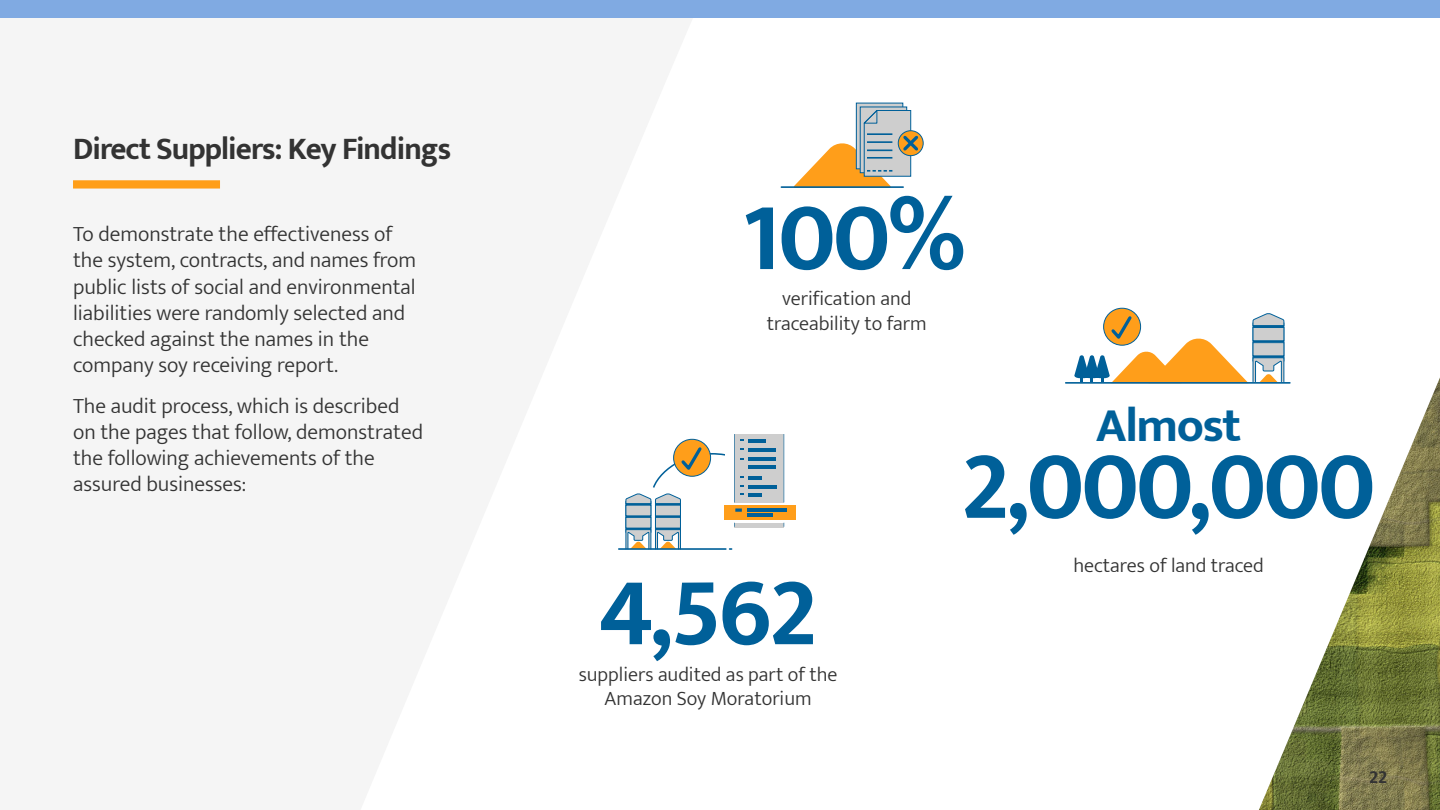
<style>
.page{position:relative;width:1440px;height:810px;background:#fff}
.page>*{position:absolute;margin:0;border:0;box-sizing:border-box;transform-origin:0 0}
.t1{font:700 97.73px "Mukta";letter-spacing:-.03em;color:#006099}
.t2{font:700 48.82px "Mukta";letter-spacing:-.03em;color:#006099}
.t3{font:700 32.25px "Mukta";letter-spacing:-.03em;color:#333;scale:.96 1}
.t4{font:300 21.75px/26.2px "Mukta";color:#333}
.t5{font:300 20.33px/24.5px "Mukta";color:#333;text-align:center}
.t6{font:700 18.75px "Mukta";color:#333}
</style>
<div class="page">
<img style="left:1259px;top:377px;width:181px;height:433px">
<hr style="left:1066px;top:382px;width:224px;height:2px;background:#006099">
<svg style="left:1104px;top:308px;width:37px;height:37px"></svg>
<div style="left:1103px;top:308px;width:38px;height:38px;border:1px solid #006099;border-radius:50%"></div>
<svg style="left:1074px;top:312px;width:211px;height:71px"></svg>
<div style="left:1081px;top:373px;width:22px;height:5px;background:#006099"></div>
<svg style="left:856px;top:103px;width:47px;height:66px"></svg>
<div style="left:898px;top:130px;width:26px;height:26px;border:1px solid #006099;border-radius:50%"></div>
<svg style="left:794px;top:109px;width:127px;height:79px"></svg>
<hr style="left:781px;top:186px;width:122px;height:2px;background:#006099">
<div style="left:626px;top:502px;width:25px;height:30px;background:#006099"></div>
<div style="left:625px;top:501px;width:26px;height:32px;border:1px solid #006099"></div>
<div style="left:626px;top:505px;width:25px;height:11px;background:#cecece"></div>
<div style="left:626px;top:517px;width:25px;height:11px;background:#cecece"></div>
<div style="left:626px;top:517px;width:25px;height:11px;border:1px solid #006099"></div>
<div style="left:655px;top:502px;width:25px;height:30px;background:#006099"></div>
<div style="left:655px;top:501px;width:26px;height:32px;border:1px solid #006099"></div>
<div style="left:655px;top:505px;width:25px;height:11px;background:#cecece"></div>
<div style="left:655px;top:505px;width:26px;height:11px;border:1px solid #006099"></div>
<div style="left:655px;top:517px;width:25px;height:11px;background:#cecece"></div>
<div style="left:655px;top:517px;width:26px;height:11px;border:1px solid #006099"></div>
<svg style="left:625px;top:529px;width:56px;height:19px"></svg>
<hr style="left:619px;top:548px;width:107px;height:2px;background:#006099">
<div style="left:735px;top:434px;width:49px;height:68px;background:#cecece"></div>
<hr style="left:735px;top:523px;width:49px;height:4px;background:#cecece">
<svg style="left:784px;top:434px;width:1px;height:68px"></svg>
<hr style="left:748px;top:458px;width:28px;height:3px;background:#006099">
<hr style="left:748px;top:439px;width:18px;height:3px;background:#006099">
<hr style="left:748px;top:465px;width:28px;height:4px;background:#006099">
<hr style="left:748px;top:448px;width:28px;height:4px;background:#006099">
<hr style="left:748px;top:485px;width:28px;height:3px;background:#006099">
<svg style="left:734px;top:434px;width:27px;height:68px"></svg>
<hr style="left:748px;top:493px;width:13px;height:4px;background:#006099">
<div style="left:724px;top:505px;width:72px;height:15px;background:#ff9e1a"></div>
<hr style="left:748px;top:508px;width:39px;height:4px;background:#006099">
<hr style="left:748px;top:513px;width:25px;height:4px;background:#006099">
<svg style="left:737px;top:508px;width:3px;height:4px"></svg>
<svg style="left:674px;top:439px;width:37px;height:37px"></svg>
<div style="left:673px;top:439px;width:38px;height:38px;border:1px solid #006099;border-radius:50%"></div>
<svg style="left:625px;top:444px;width:100px;height:60px"></svg>
<div style="left:73px;top:180px;width:147px;height:9px;background:#ff9e18"></div>
<div style="left:0;top:0;width:1440px;height:18px;background:#80aae2"></div>
<h3 class="t3" style="left:73px;top:129px;width:395px">Direct Suppliers: Key Findings</h3>
<p class="t4" style="left:73px;top:221px;width:345px">To demonstrate the effectiveness of the system, contracts, and names from public lists of social and environmental liabilities were randomly selected and checked against the names in the company soy receiving report.</p>
<p class="t4" style="left:73px;top:392px;width:352px">The audit process, which is described on the pages that follow, demonstrated the following achievements of the assured businesses:</p>
<h1 class="t1" style="left:741px;top:178px;width:226px">100%</h1>
<p class="t5" style="left:767px;top:286px;width:162px">verification and traceability to farm</p>
<h1 class="t1" style="left:599px;top:553px;width:220px">4,562</h1>
<p class="t5" style="left:579px;top:661px;width:260px">suppliers audited as part of the<br>Amazon Soy Moratorium</p>
<h2 class="t2" style="left:1096px;top:395px;width:147px">Almost</h2>
<h1 class="t1" style="left:961px;top:427px;width:416px">2,000,000</h1>
<p class="t5" style="left:1073px;top:552px;width:192px">hectares of land traced</p>
<p class="t6" style="left:1369px;top:765px;width:20px">22</p>
</div>
